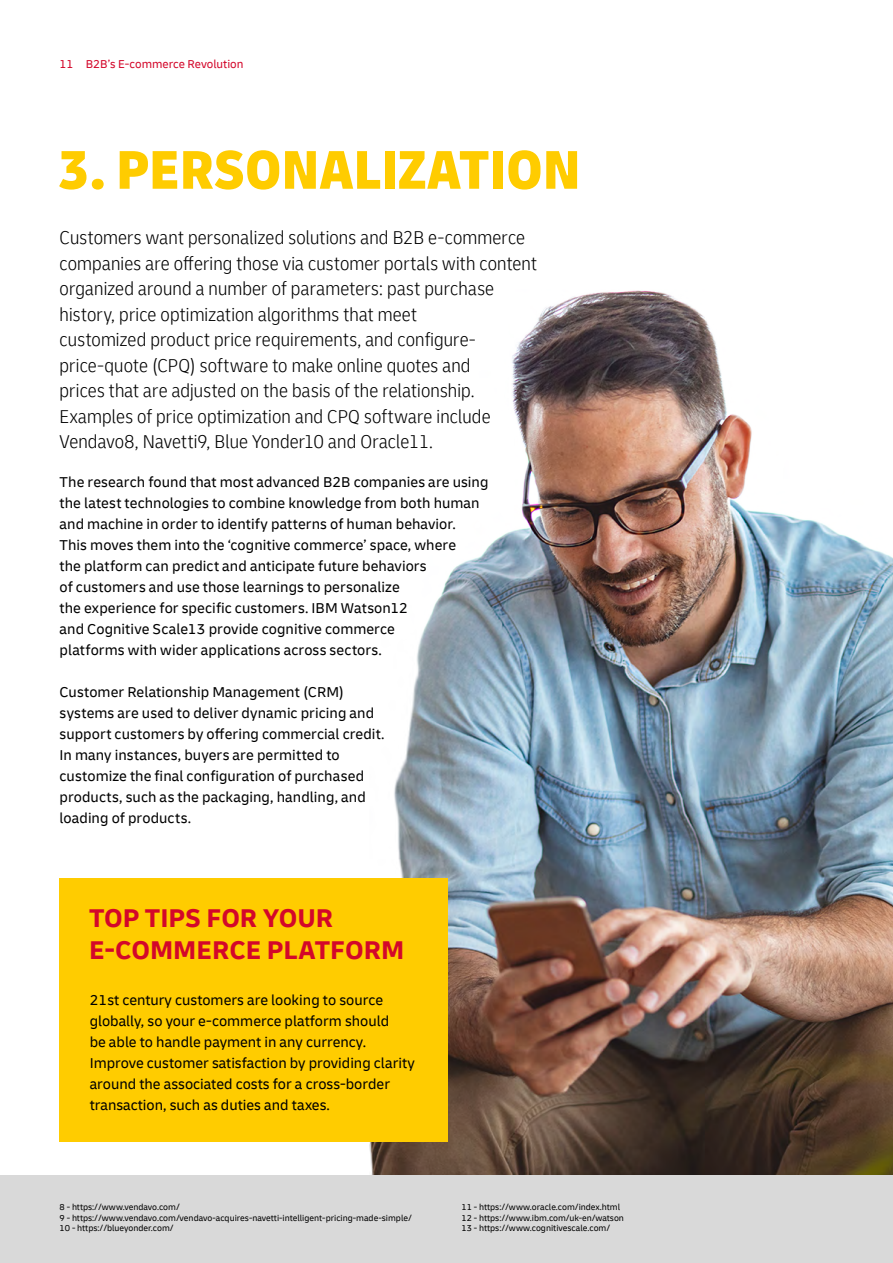
<style>
.page{position:relative;width:893px;height:1263px;background:#fff}
.page>*{position:absolute;margin:0;border:0;box-sizing:border-box;transform-origin:0 0}
.t1{font:900 condensed 57px "Delivery";color:#fc0}
.t2{font:700 27px/32.4px "Delivery";color:#d3072a}
.t3{font:300 condensed 19.5px/25.5px "Delivery";letter-spacing:.005em;color:#000}
.t4{font:15px/21px "Delivery";letter-spacing:.005em;color:#000}
.t5{font:12px "Delivery";color:#d3072a}
.t6{font:9px/10.8px "Delivery";color:#000}
</style>
<div class="page">
<img style="left:370px;top:290px;width:523px;height:886px">
<div style="left:60px;top:878px;width:388px;height:264px;background:#fc0"></div>
<div style="left:0;top:1176px;width:893px;height:87px;background:#d9d9d9"></div>
<p class="t5" style="left:60px;top:57px;width:186px">11 B2B’s E-commerce Revolution</p>
<h1 class="t1" style="left:59px;top:134px;width:523px">3. PERSONALIZATION</h1>
<p class="t3" style="left:60px;top:225px;width:479px">Customers want personalized solutions and B2B e-commerce companies are offering those via customer portals with content organized around a number of parameters: past purchase history, price optimization algorithms that meet<br>customized product price requirements, and configure&shy;price-quote (CPQ) software to make online quotes and<br>prices that are adjusted on the basis of the relationship.<br>Examples of price optimization and CPQ software include Vendavo8, Navetti9, Blue Yonder10 and Oracle11.</p>
<p class="t4" style="left:60px;top:472px;width:430px">The research found that most advanced B2B companies are using the latest technologies to combine knowledge from both human and machine in order to identify patterns of human behavior.<br>This moves them into the ‘cognitive commerce’ space, where<br>the platform can predict and anticipate future behaviors<br>of customers and use those learnings to personalize<br>the experience for specific customers. IBM Watson12<br>and Cognitive Scale13 provide cognitive commerce<br>platforms with wider applications across sectors.</p>
<p class="t4" style="left:60px;top:682px;width:327px">Customer Relationship Management (CRM) systems are used to deliver dynamic pricing and support customers by offering commercial credit.<br>In many instances, buyers are permitted to customize the final configuration of purchased products, such as the packaging, handling, and loading of products.</p>
<h2 class="t2" style="left:89px;top:902px;width:317px">TOP TIPS FOR YOUR<br>E-COMMERCE PLATFORM</h2>
<p class="t4" style="left:90px;top:990px;width:327px">21st century customers are looking to source globally, so your e-commerce platform should<br>be able to handle payment in any currency.<br>Improve customer satisfaction by providing clarity around the associated costs for a cross-border transaction, such as duties and taxes.</p>
<p class="t6" style="left:60px;top:1201px;width:354px">8 - https://www.vendavo.com/<br>9 - https://www.vendavo.com/vendavo-acquires-navetti-intelligent-pricing-made-simple/<br>10 - https://blueyonder.com/</p>
<p class="t6" style="left:461px;top:1201px;width:164px">11 - https://www.oracle.com/index.html<br>12 - https://www.ibm.com/uk-en/watson<br>13 - https://www.cognitivescale.com/</p>
</div>
